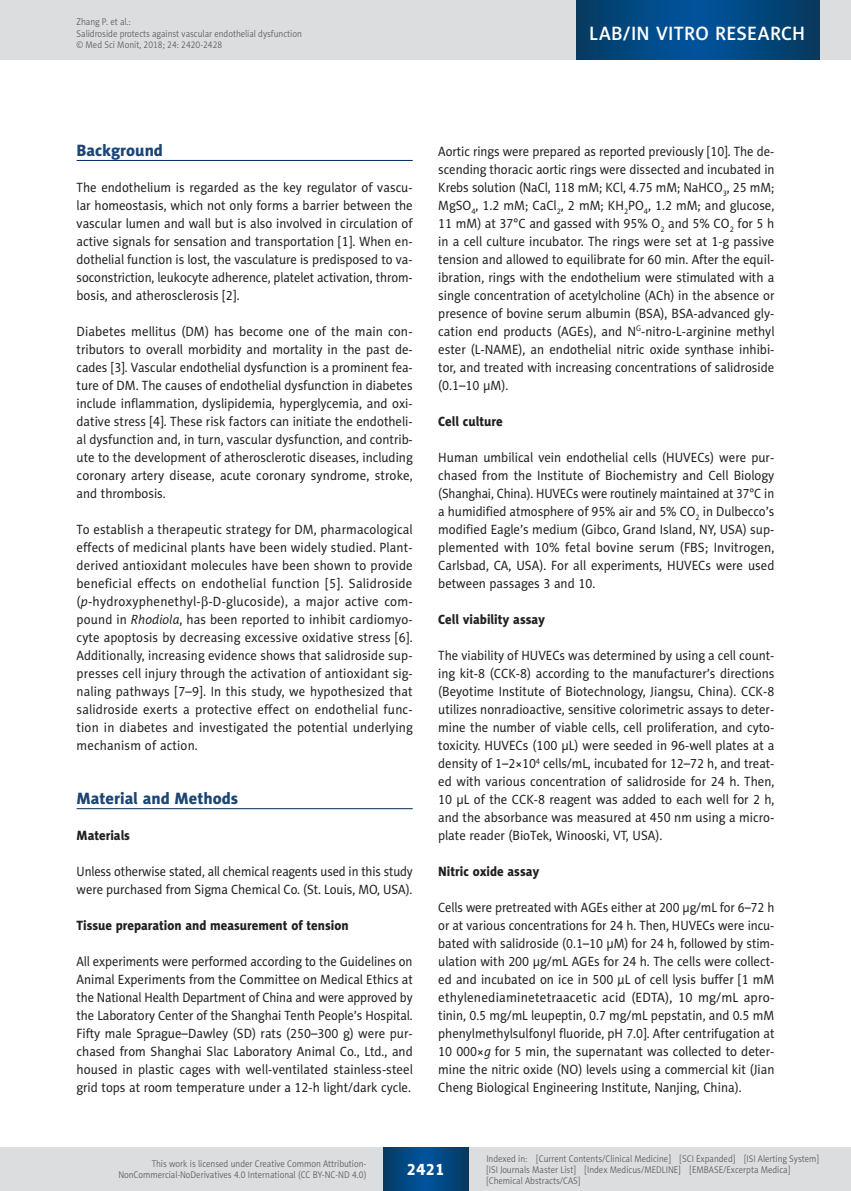
<style>
.page{position:relative;width:851px;height:1191px;background:#fff}
.page>*{position:absolute;margin:0;border:0;box-sizing:border-box;transform-origin:0 0}
.t1{font:19.5px "Naomi Sans EFN Medium";letter-spacing:.01em;color:#fff}
.MSM_Headline_1{font:16.5px "Naomi Sans EFN Heavy";color:#1a4574}
.t2{font:16.5px "Naomi Sans EFN Heavy";color:#fff}
.MSM_Body{font:13.5px/18px "Naomi Sans EFN";color:#231f20;text-align:justify;scale:.95 1}
.MSM_Body-2{font:13.5px/18px "Naomi Sans EFN";color:#231f20;text-align:justify;scale:.94 1}
.MSM_Body-3{font:13.5px/18px "Naomi Sans EFN";color:#231f20;text-align:justify;scale:.93 1}
.MSM_Body-4{font:13.5px/18px "Naomi Sans EFN";color:#231f20;text-align:justify;scale:.96 1}
.MSM_Body-5{font:13.5px/18px "Naomi Sans EFN";color:#231f20;scale:.92 1}
.MSM_Headline_2{font:13.5px "Naomi Sans EFN Heavy";color:#231f20;scale:.95 1}
.MSM_pagina_zywa{font:9.75px/11.2px "Naomi Sans EFN Light";color:#57585a;scale:.9 1}
.MSM_pagina_sygnatura{font:9.75px "Naomi Sans EFN Light";color:#57585a;scale:.9 1}
.s1{font-style:italic}
.s2{font-family:"Standard Sym L"}
</style>
<div class="page">
<hr style="left:77px;top:160px;width:335px;height:1px;background:#00295c">
<hr style="left:77px;top:808px;width:335px;height:1px;background:#00295c">
<div style="left:0;top:1148px;width:850px;height:43px;background:#dcdddf"></div>
<svg style="left:383px;top:1147px;width:85px;height:43px;background:#02477e"></svg>
<div style="left:0;top:0;width:850px;height:60px;background:#dcdddf"></div>
<svg style="left:576px;top:0;width:243px;height:60px;background:#02477e"></svg>
<p class="MSM_pagina_zywa" style="left:77px;top:16px;width:252px">Zhang P. et al.:<br>Salidroside protects against vascular endothelial dysfunction</p>
<p class="MSM_pagina_sygnatura" style="left:77px;top:39px;width:163px">© Med Sci Monit, 2018; 24: 2420-2428</p>
<h1 class="t1" style="left:589px;top:22px;width:217px">LAB/IN VITRO RESEARCH</h1>
<p class="MSM_Headline_1" style="left:77px;top:140px;width:88px">Background</p>
<p class="MSM_Body" style="left:77px;top:178px;width:355px">The endothelium is regarded as the key regulator of vascu&shy;lar homeostasis, which not only forms a barrier between the vascular lumen and wall but is also involved in circulation of active signals for sensation and transportation [1]. When en&shy;dothelial function is lost, the vasculature is predisposed to va&shy;soconstriction, leukocyte adherence, platelet activation, throm&shy;bosis, and atherosclerosis [2].</p>
<p class="MSM_Body-4" style="left:77px;top:322px;width:352px">Diabetes mellitus (DM) has become one of the main con&shy;tributors to overall morbidity and mortality in the past de&shy;cades [3]. Vascular endothelial dysfunction is a prominent fea&shy;ture of DM. The causes of endothelial dysfunction in diabetes include inflammation, dyslipidemia, hyperglycemia, and oxi&shy;dative stress [4]. These risk factors can initiate the endotheli&shy;al dysfunction and, in turn, vascular dysfunction, and contrib&shy;ute to the development of atherosclerotic diseases, including coronary artery disease, acute coronary syndrome, stroke, and thrombosis.</p>
<p class="MSM_Body" style="left:77px;top:520px;width:355px">To establish a therapeutic strategy for DM, pharmacological effects of medicinal plants have been widely studied. Plant&shy;derived antioxidant molecules have been shown to provide beneficial effects on endothelial function [5]. Salidroside (<span class="s1">p</span>-hydroxyphenethyl-<span class="s2">b</span>-D-glucoside), a major active com&shy;pound in <span class="s1">Rhodiola</span>, has been reported to inhibit cardiomyo&shy;cyte apoptosis by decreasing excessive oxidative stress [6].<br>Additionally, increasing evidence shows that salidroside sup&shy;presses cell injury through the activation of antioxidant sig&shy;naling pathways [7–9]. In this study, we hypothesized that salidroside exerts a protective effect on endothelial func&shy;tion in diabetes and investigated the potential underlying mechanism of action.</p>
<p class="MSM_Headline_1" style="left:77px;top:788px;width:163px">Material and Methods</p>
<p class="MSM_Headline_2" style="left:77px;top:827px;width:58px">Materials</p>
<p class="MSM_Body-5" style="left:77px;top:862px;width:367px">Unless otherwise stated, all chemical reagents used in this study were purchased from Sigma Chemical Co. (St. Louis, MO, USA).</p>
<p class="MSM_Headline_2" style="left:77px;top:917px;width:288px">Tissue preparation and measurement of tension</p>
<p class="MSM_Body-3" style="left:77px;top:952px;width:363px">All experiments were performed according to the Guidelines on Animal Experiments from the Committee on Medical Ethics at the National Health Department of China and were approved by the Laboratory Center of the Shanghai Tenth People’s Hospital.<br>Fifty male Sprague–Dawley (SD) rats (250–300 g) were pur&shy;chased from Shanghai Slac Laboratory Animal Co., Ltd., and housed in plastic cages with well-ventilated stainless-steel grid tops at room temperature under a 12-h light/dark cycle.</p>
<p class="MSM_Body-2" style="left:438px;top:142px;width:359px">Aortic rings were prepared as reported previously [10]. The de&shy;scending thoracic aortic rings were dissected and incubated in Krebs solution (NaCl, 118 mM; KCl, 4.75 mM; NaHCO<sub>3</sub>, 25 mM; MgSO<sub>4</sub>, 1.2 mM; CaCl<sub>2</sub>, 2 mM; KH<sub>2</sub>PO<sub>4</sub>, 1.2 mM; and glucose, 11 mM) at 37°C and gassed with 95% O<sub>2</sub> and 5% CO<sub>2</sub> for 5 h in a cell culture incubator. The rings were set at 1-g passive tension and allowed to equilibrate for 60 min. After the equil&shy;ibration, rings with the endothelium were stimulated with a single concentration of acetylcholine (ACh) in the absence or presence of bovine serum albumin (BSA), BSA-advanced gly&shy;cation end products (AGEs), and N<sup>G</sup>-nitro-L-arginine methyl ester (L-NAME), an endothelial nitric oxide synthase inhibi&shy;tor, and treated with increasing concentrations of salidroside (0.1–10 μM).</p>
<p class="MSM_Headline_2" style="left:438px;top:413px;width:69px">Cell culture</p>
<p class="MSM_Body" style="left:438px;top:448px;width:355px">Human umbilical vein endothelial cells (HUVECs) were pur&shy;chased from the Institute of Biochemistry and Cell Biology (Shanghai, China). HUVECs were routinely maintained at 37°C in a humidified atmosphere of 95% air and 5% CO<sub>2</sub> in Dulbecco’s modified Eagle’s medium (Gibco, Grand Island, NY, USA) sup&shy;plemented with 10% fetal bovine serum (FBS; Invitrogen, Carlsbad, CA, USA). For all experiments, HUVECs were used between passages 3 and 10.</p>
<p class="MSM_Headline_2" style="left:438px;top:611px;width:114px">Cell viability assay</p>
<p class="MSM_Body-2" style="left:438px;top:646px;width:359px">The viability of HUVECs was determined by using a cell count&shy;ing kit-8 (CCK-8) according to the manufacturer’s directions (Beyotime Institute of Biotechnology, Jiangsu, China). CCK-8 utilizes nonradioactive, sensitive colorimetric assays to deter&shy;mine the number of viable cells, cell proliferation, and cyto&shy;toxicity. HUVECs (100 μL) were seeded in 96-well plates at a density of 1–2×10<sup>4</sup> cells/mL, incubated for 12–72 h, and treat&shy;ed with various concentration of salidroside for 24 h. Then, 10 μL of the CCK-8 reagent was added to each well for 2 h, and the absorbance was measured at 450 nm using a micro&shy;plate reader (BioTek, Winooski, VT, USA).</p>
<p class="MSM_Headline_2" style="left:438px;top:863px;width:108px">Nitric oxide assay</p>
<p class="MSM_Body-3" style="left:438px;top:898px;width:363px">Cells were pretreated with AGEs either at 200 μg/mL for 6–72 h or at various concentrations for 24 h. Then, HUVECs were incu&shy;bated with salidroside (0.1–10 μM) for 24 h, followed by stim&shy;ulation with 200 μg/mL AGEs for 24 h. The cells were collect&shy;ed and incubated on ice in 500 µL of cell lysis buffer [1 mM ethylenediaminetetraacetic acid (EDTA), 10 mg/mL apro&shy;tinin, 0.5 mg/mL leupeptin, 0.7 mg/mL pepstatin, and 0.5 mM phenylmethylsulfonyl fluoride, pH 7.0]. After centrifugation at 10 000×<span class="s1">g</span> for 5 min, the supernatant was collected to deter&shy;mine the nitric oxide (NO) levels using a commercial kit (Jian Cheng Biological Engineering Institute, Nanjing, China).</p>
<p class="MSM_pagina_zywa" style="left:118px;top:1158px;width:277px;text-align:right">This work is licensed under Creative Common Attribution-<br>NonCommercial-NoDerivatives 4.0 International (CC BY-NC-ND 4.0)</p>
<p class="t2" style="left:406px;top:1159px;width:40px">2421</p>
<p class="MSM_pagina_zywa" style="left:486px;top:1152px;width:371px">Indexed in: [Current Contents/Clinical Medicine] [SCI Expanded] [ISI Alerting System] [ISI Journals Master List] [Index Medicus/MEDLINE] [EMBASE/Excerpta Medica] [Chemical Abstracts/CAS]</p>
</div>
